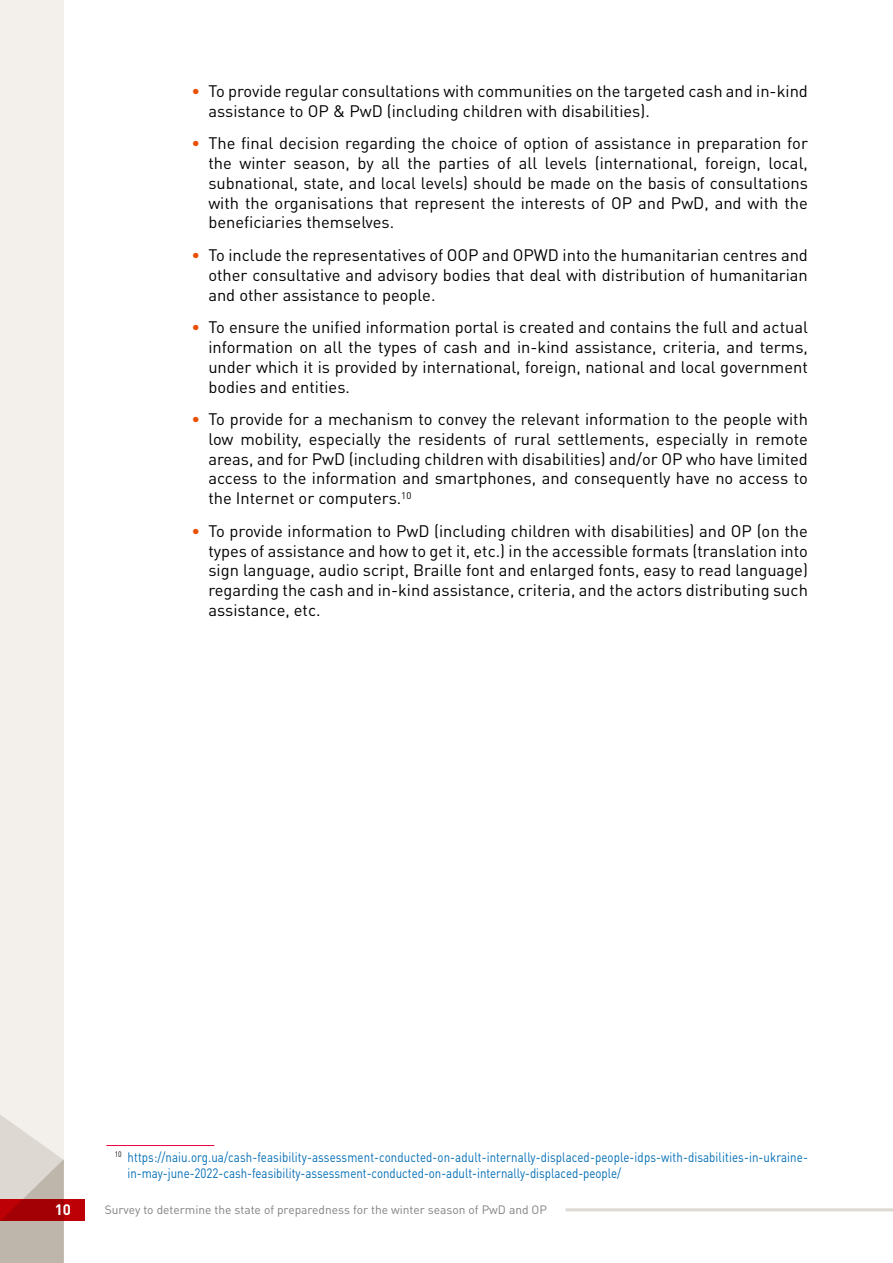
<style>
.page{position:relative;width:893px;height:1263px;background:#fff}
.page>*{position:absolute;margin:0;border:0;box-sizing:border-box;transform-origin:0 0}
.Bullet-01{font:16.5px/19.8px "DIN Pro";color:#000;text-align:justify}
.t1{font:700 15px "DIN Pro";color:#fff}
.Snoska{font:13.5px/16.2px "DIN Pro";letter-spacing:.01em;color:#006db6;scale:.85 1}
.t2{font:12px "DIN Pro";color:#818084}
.s1{color:#ea4f00}
</style>
<div class="page">
<div style="left:0;top:0;width:64px;height:1263px;background:#f3f0ec"></div>
<div style="left:0;top:1199px;width:85px;height:21px;background:#bc0006"></div>
<svg style="left:0;top:1115px;width:64px;height:148px"></svg>
<hr style="left:566px;top:1208px;width:327px;height:3px;background:#ddd8d1">
<hr style="left:106px;top:1145px;width:108px;height:1px;background:#e60042">
<p class="Bullet-01" style="left:208px;top:79px;width:601px;text-indent:-17px"><span class="s1">•</span> To provide regular consultations with communities on the targeted cash and in-kind assistance to OP &amp; PwD (including children with disabilities).</p>
<p class="Bullet-01" style="left:208px;top:132px;width:601px;text-indent:-17px"><span class="s1">•</span> The final decision regarding the choice of option of assistance in preparation for the winter season, by all the parties of all levels (international, foreign, local, subnational, state, and local levels) should be made on the basis of consultations with the organisations that represent the interests of OP and PwD, and with the beneficiaries themselves.</p>
<p class="Bullet-01" style="left:208px;top:243px;width:601px;text-indent:-17px"><span class="s1">•</span> To include the representatives of OOP and OPWD into the humanitarian centres and other consultative and advisory bodies that deal with distribution of humanitarian and other assistance to people.</p>
<p class="Bullet-01" style="left:208px;top:316px;width:601px;text-indent:-17px"><span class="s1">•</span> To ensure the unified information portal is created and contains the full and actual information on all the types of cash and in-kind assistance, criteria, and terms, under which it is provided by international, foreign, national and local government bodies and entities.</p>
<p class="Bullet-01" style="left:208px;top:408px;width:601px;text-indent:-17px"><span class="s1">•</span> To provide for a mechanism to convey the relevant information to the people with low mobility, especially the residents of rural settlements, especially in remote areas, and for PwD (including children with disabilities) and/or OP who have limited access to the information and smartphones, and consequently have no access to the Internet or computers. <sup>10</sup></p>
<p class="Bullet-01" style="left:208px;top:519px;width:601px;text-indent:-17px"><span class="s1">•</span> To provide information to PwD (including children with disabilities) and OP (on the types of assistance and how to get it, etc.) in the accessible formats (translation into sign language, audio script, Braille font and enlarged fonts, easy to read language) regarding the cash and in-kind assistance, criteria, and the actors distributing such assistance, etc.</p>
<p class="Snoska" style="left:128px;top:1147px;width:802px;text-indent:-13px"><sup>10</sup> https://naiu.org. ua/cash-feasibility-assessment-conducted-on-adult-internally-displaced-people-idps-with-disabilities-in-ukraine&shy;in-may-june-2022-cash-feasibility-assessment-conducted-on-adult-internally-displaced-people/</p>
<p class="t1" style="left:55px;top:1197px;width:18px">10</p>
<p class="t2" style="left:105px;top:1200px;width:444px">Survey to determine the state of preparedness for the winter season of PwD and OP</p>
</div>
